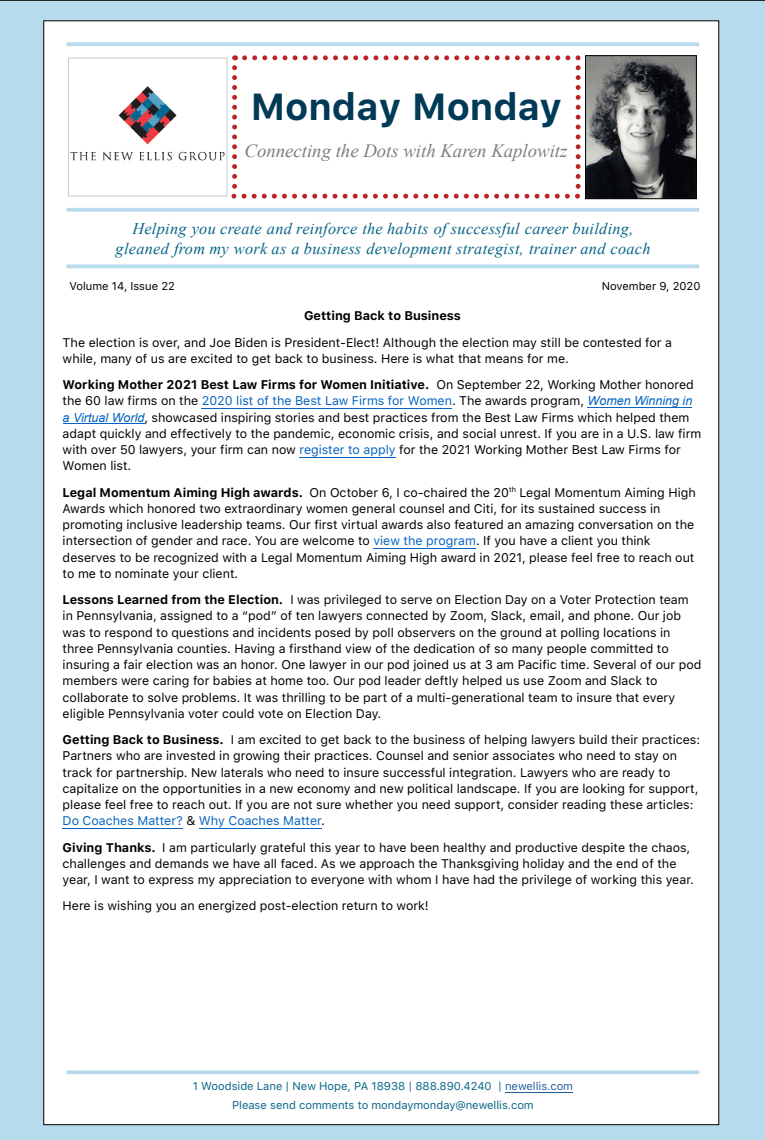
<style>
.page{position:relative;width:765px;height:1140px;background:#b8daed}
.page>*{position:absolute;margin:0;border:0;box-sizing:border-box;transform-origin:0 0}
.t1{font:700 37.5px "SF Pro Text";color:#003a57}
.t2{font:italic 18.75px "Times New Roman";color:#7c7e81}
.t3{font:italic 16.25px/19.5px "Times New Roman";letter-spacing:.02em;color:#076587;text-align:center}
.t4{font:12.5px/16.2px "SF Pro Text";color:#000}
.t5{font:700 12.5px "SF Pro Text";color:#000}
.t6{font:11.25px/18.8px "SF Pro Text";color:#076587;text-align:center}
.t7{font:11.25px "SF Pro Text";color:#000}
.s1{font-weight:700}
.s2{color:#0563c1}
.s3{font-family:"Arial";font-style:italic;color:#0563c1}
.s4{color:#215e9e}
</style>
<div class="page">
<div style="left:43px;top:21px;width:676px;height:1104px;background:#fff;border:1px solid #000"></div>
<hr style="left:505px;top:1092px;width:68px;height:1px;background:#215e9e">
<hr style="left:202px;top:408px;width:250px;height:1px;background:#0563c1">
<hr style="left:588px;top:407px;width:104px;height:1px;background:#0563c1">
<hr style="left:63px;top:423px;width:81px;height:1px;background:#0563c1">
<hr style="left:299px;top:457px;width:97px;height:1px;background:#0563c1">
<hr style="left:373px;top:548px;width:103px;height:1px;background:#0563c1">
<hr style="left:63px;top:828px;width:120px;height:1px;background:#0563c1">
<hr style="left:199px;top:828px;width:122px;height:1px;background:#0563c1">
<img style="left:70px;top:86px;width:155px;height:75px">
<img style="left:587px;top:57px;width:108px;height:140px">
<div style="left:585px;top:55px;width:112px;height:144px;border:1px solid #000"></div>
<svg style="left:66px;top:42px;width:633px;height:4px;background:#beddee"></svg>
<svg style="left:66px;top:208px;width:633px;height:4px;background:#beddee"></svg>
<svg style="left:67px;top:264px;width:632px;height:4px;background:#c0deef"></svg>
<svg style="left:67px;top:1070px;width:632px;height:4px;background:#bfddee"></svg>
<svg style="left:232px;top:55px;width:349px;height:144px"></svg>
<div style="left:68px;top:58px;width:159px;height:138px;border:1px solid #c8cacc"></div>
<h1 class="t1" style="left:251px;top:84px;width:312px">Monday Monday</h1>
<h2 class="t2" style="left:245px;top:144px;width:324px">Connecting the Dots with Karen Kaplowitz</h2>
<h3 class="t3" style="left:116px;top:220px;width:537px">Helping you create and reinforce the habits of successful career building, gleaned from my work as a business development strategist, trainer and coach</h3>
<p class="t7" style="left:69px;top:280px;width:107px">Volume 14, Issue 22</p>
<p class="t7" style="left:602px;top:280px;width:100px">November 9, 2020</p>
<p class="t5" style="left:304px;top:308px;width:158px">Getting Back to Business</p>
<p class="t4" style="left:63px;top:334px;width:611px">The election is over, and Joe Biden is President-Elect! Although the election may still be contested for a while, many of us are excited to get back to business. Here is what that means for me.</p>
<p class="t4" style="left:63px;top:376px;width:640px"><span class="s1">Working Mother 2021 Best Law Firms for Women Initiative.</span> On September 22, Working Mother honored the 60 law firms on the <span class="s2">2020 list of the Best Law Firms for Women</span>. The awards program, <span class="s3">Women Winning in a Virtual World</span>, showcased inspiring stories and best practices from the Best Law Firms which helped them adapt quickly and effectively to the pandemic, economic crisis, and social unrest. If you are in a U.S. law firm with over 50 lawyers, your firm can now <span class="s2">register to apply</span> for the 2021 Working Mother Best Law Firms for Women list.</p>
<p class="t4" style="left:63px;top:484px;width:635px"><span class="s1">Legal Momentum Aiming High awards.</span> On October 6, I co-chaired the 20<sup>th</sup> Legal Momentum Aiming High Awards which honored two extraordinary women general counsel and Citi, for its sustained success in promoting inclusive leadership teams. Our first virtual awards also featured an amazing conversation on the intersection of gender and race. You are welcome to <span class="s2">view the program</span>. If you have a client you think deserves to be recognized with a Legal Momentum Aiming High award in 2021, please feel free to reach out to me to nominate your client.</p>
<p class="t4" style="left:63px;top:591px;width:640px"><span class="s1">Lessons Learned from the Election.</span> I was privileged to serve on Election Day on a Voter Protection team in Pennsylvania, assigned to a “pod” of ten lawyers connected by Zoom, Slack, email, and phone. Our job was to respond to questions and incidents posed by poll observers on the ground at polling locations in three Pennsylvania counties. Having a firsthand view of the dedication of so many people committed to insuring a fair election was an honor. One lawyer in our pod joined us at 3 am Pacific time. Several of our pod members were caring for babies at home too. Our pod leader deftly helped us use Zoom and Slack to collaborate to solve problems. It was thrilling to be part of a multi-generational team to insure that every eligible Pennsylvania voter could vote on Election Day.</p>
<p class="t4" style="left:63px;top:731px;width:639px"><span class="s1">Getting Back to Business.</span> I am excited to get back to the business of helping lawyers build their practices:<br>Partners who are invested in growing their practices. Counsel and senior associates who need to stay on track for partnership. New laterals who need to insure successful integration. Lawyers who are ready to capitalize on the opportunities in a new economy and new political landscape. If you are looking for support, please feel free to reach out. If you are not sure whether you need support, consider reading these articles:<br><span class="s2">Do Coaches Matter?</span> &amp; <span class="s2">Why Coaches Matter</span>.</p>
<p class="t4" style="left:63px;top:839px;width:633px"><span class="s1">Giving Thanks.</span> I am particularly grateful this year to have been healthy and productive despite the chaos, challenges and demands we have all faced. As we approach the Thanksgiving holiday and the end of the year, I want to express my appreciation to everyone with whom I have had the privilege of working this year.</p>
<p class="t4" style="left:63px;top:898px;width:368px">Here is wishing you an energized post-election return to work!</p>
<p class="t6" style="left:193px;top:1077px;width:382px">1 Woodside Lane | New Hope, PA 18938 | 888.890.4240 | <span class="s4">newellis.com<br></span>Please send comments to mondaymonday@newellis.com</p>
</div>
